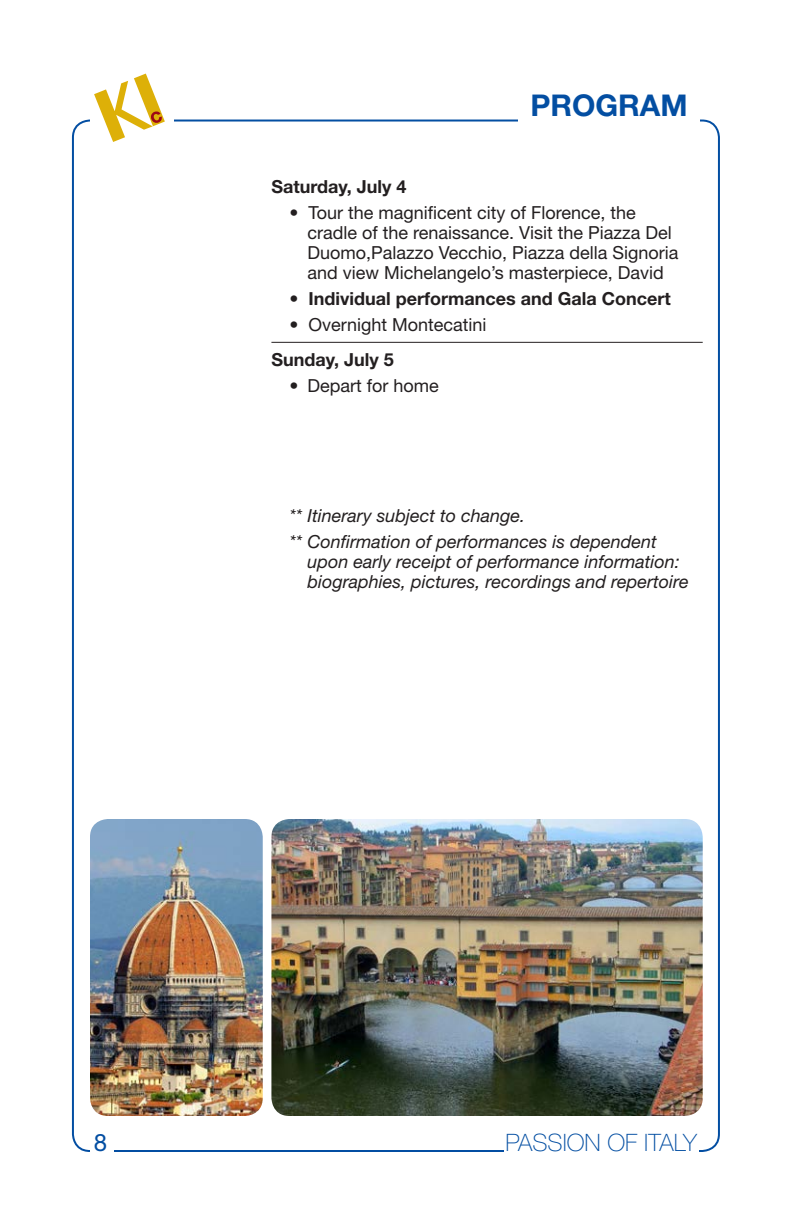
<style>
.page{position:relative;width:792px;height:1224px;background:#fff}
.page>*{position:absolute;margin:0;border:0;box-sizing:border-box;transform-origin:0 0}
.t1{font:700 30px "Helvetica Neue LT Std";color:#034ea2}
.t2{font:100 24px "Helvetica Neue LT Std";color:#034ea2}
.t3{font:24px "Helvetica Neue LT Std";color:#034ea2}
.program_bullets{font:18px/20px "Helvetica Neue LT Std";color:#231f20}
.Body_Copy{font:italic 18px/20px "Helvetica Neue LT Std";color:#231f20}
.program_bullets-2{font:700 18px "Helvetica Neue LT Std";color:#231f20}
.dates_-_program{font:700 18px "Helvetica Neue LT Std";color:#231f20}
</style>
<div class="page">
<svg style="left:94px;top:74px;width:71px;height:68px"></svg>
<hr style="left:271px;top:342px;width:432px;height:1px;background:#231f20">
<img style="left:271px;top:819px;width:432px;height:297px">
<img style="left:90px;top:819px;width:173px;height:297px">
<p class="t1" style="left:531px;top:87px;width:159px">PROGRAM</p>
<p class="program_bullets-2" style="left:271px;top:175px;width:137px">Saturday, July 4</p>
<p class="program_bullets" style="left:307px;top:202px;width:372px;text-indent:-18px">• Tour the magnificent city of Florence, the cradle of the renaissance. Visit the Piazza Del Duomo,Palazzo Vecchio, Piazza della Signoria and view Michelangelo’s masterpiece, David</p>
<p class="program_bullets-2" style="left:289px;top:287px;width:383px">• Individual performances and Gala Concert</p>
<p class="program_bullets" style="left:289px;top:314px;width:199px">• Overnight Montecatini</p>
<p class="dates_-_program" style="left:271px;top:348px;width:124px">Sunday, July 5</p>
<p class="program_bullets" style="left:289px;top:375px;width:151px">• Depart for home</p>
<p class="Body_Copy" style="left:289px;top:505px;width:237px">** Itinerary subject to change.</p>
<p class="Body_Copy" style="left:307px;top:531px;width:383px;text-indent:-18px">** Confirmation of performances is dependent upon early receipt of performance information: biographies, pictures, recordings and repertoire</p>
<h2 class="t3" style="left:94px;top:1128px;width:15px">8</h2>
<h2 class="t2" style="left:505px;top:1129px;width:193px">PASSION OF ITALY</h2>
</div>
